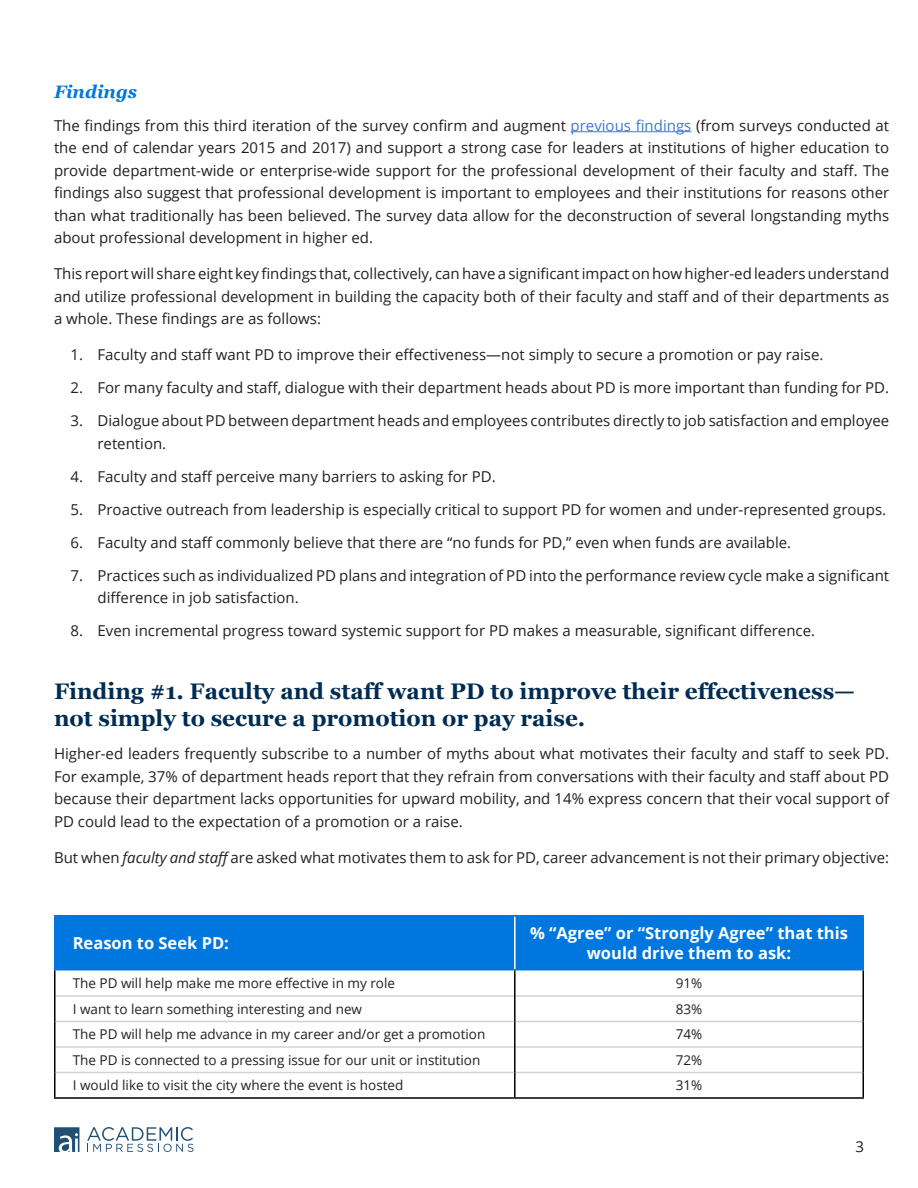
<style>
.page{position:relative;width:918px;height:1188px;background:#fff}
.page>*{position:absolute;margin:0;border:0;box-sizing:border-box;transform-origin:0 0}
.t1{font:700 22.5px/27px "Georgia";color:#002c53}
.t2{font:italic 700 18px "Georgia";color:#0077df}
.t3{font:700 16.5px/19.5px "Open Sans";color:#fff;text-align:center}
.t4{font:15px/22.5px "Open Sans";color:#231f20;text-align:justify}
.t5{font:13.5px "Open Sans";color:#231f20}
.s1{color:#4275d9}
.s2{font-style:italic}
</style>
<div class="page">
<svg style="left:87px;top:1127px;width:107px;height:25px"></svg>
<svg style="left:54px;top:1127px;width:25px;height:25px"></svg>
<hr style="left:571px;top:131px;width:120px;height:1px;background:#4275d9">
<div style="left:56px;top:916px;width:806px;height:53px;background:#0077df"></div>
<hr style="left:514px;top:916px;width:2px;height:53px;background:#fff">
<hr style="left:56px;top:995px;width:458px;height:2px;background:#d1d2d4">
<hr style="left:56px;top:1021px;width:458px;height:1px;background:#d1d2d4">
<hr style="left:56px;top:1046px;width:458px;height:2px;background:#d1d2d4">
<hr style="left:56px;top:1072px;width:458px;height:1px;background:#d1d2d4">
<hr style="left:54px;top:915px;width:461px;height:1px;background:#0077df">
<hr style="left:54px;top:916px;width:2px;height:53px;background:#0077df">
<hr style="left:515px;top:915px;width:349px;height:1px;background:#0077df">
<hr style="left:862px;top:916px;width:2px;height:53px;background:#0077df">
<hr style="left:54px;top:969px;width:461px;height:1px;background:#0077df">
<hr style="left:515px;top:969px;width:349px;height:1px;background:#0077df">
<hr style="left:516px;top:1072px;width:347px;height:1px;background:#d1d2d4">
<hr style="left:516px;top:995px;width:347px;height:2px;background:#d1d2d4">
<hr style="left:516px;top:1021px;width:347px;height:1px;background:#d1d2d4">
<hr style="left:516px;top:1046px;width:347px;height:2px;background:#d1d2d4">
<hr style="left:54px;top:970px;width:2px;height:26px;background:#000">
<hr style="left:54px;top:996px;width:2px;height:26px;background:#000">
<hr style="left:54px;top:1022px;width:2px;height:25px;background:#000">
<hr style="left:54px;top:1047px;width:2px;height:25px;background:#000">
<hr style="left:54px;top:1072px;width:2px;height:25px;background:#000">
<hr style="left:54px;top:1097px;width:461px;height:2px;background:#000">
<hr style="left:515px;top:1097px;width:349px;height:2px;background:#000">
<hr style="left:514px;top:970px;width:2px;height:26px;background:#000">
<hr style="left:862px;top:970px;width:2px;height:26px;background:#000">
<hr style="left:514px;top:996px;width:2px;height:26px;background:#000">
<hr style="left:862px;top:996px;width:2px;height:26px;background:#000">
<hr style="left:514px;top:1022px;width:2px;height:25px;background:#000">
<hr style="left:862px;top:1022px;width:2px;height:25px;background:#000">
<hr style="left:514px;top:1047px;width:2px;height:25px;background:#000">
<hr style="left:862px;top:1047px;width:2px;height:25px;background:#000">
<hr style="left:514px;top:1072px;width:2px;height:25px;background:#000">
<hr style="left:862px;top:1072px;width:2px;height:25px;background:#000">
<p class="t2" style="left:54px;top:78px;width:85px">Findings</p>
<p class="t4" style="left:54px;top:114px;width:837px">The findings from this third iteration of the survey confirm and augment <span class="s1">previous findings</span> (from surveys conducted at the end of calendar years 2015 and 2017) and support a strong case for leaders at institutions of higher education to provide department-wide or enterprise-wide support for the professional development of their faculty and staff. The findings also suggest that professional development is important to employees and their institutions for reasons other than what traditionally has been believed. The survey data allow for the deconstruction of several longstanding myths about professional development in higher ed.</p>
<p class="t4" style="left:54px;top:262px;width:837px">This report will share eight key findings that, collectively, can have a significant impact on how higher-ed leaders understand and utilize professional development in building the capacity both of their faculty and staff and of their departments as a whole. These findings are as follows:</p>
<p class="t4" style="left:70px;top:343px;width:754px">1. Faculty and staff want PD to improve their effectiveness—not simply to secure a promotion or pay raise.</p>
<p class="t4" style="left:70px;top:376px;width:820px">2. For many faculty and staff, dialogue with their department heads about PD is more important than funding for PD.</p>
<p class="t4" style="left:98px;top:409px;width:793px;text-indent:-27px">3. Dialogue about PD between department heads and employees contributes directly to job satisfaction and employee retention.</p>
<p class="t4" style="left:70px;top:465px;width:427px">4. Faculty and staff perceive many barriers to asking for PD.</p>
<p class="t4" style="left:70px;top:498px;width:817px">5. Proactive outreach from leadership is especially critical to support PD for women and under-represented groups.</p>
<p class="t4" style="left:70px;top:531px;width:722px">6. Faculty and staff commonly believe that there are “no funds for PD,” even when funds are available.</p>
<p class="t4" style="left:98px;top:564px;width:793px;text-indent:-27px">7. Practices such as individualized PD plans and integration of PD into the performance review cycle make a significant difference in job satisfaction.</p>
<p class="t4" style="left:70px;top:619px;width:746px">8. Even incremental progress toward systemic support for PD makes a measurable, significant difference.</p>
<p class="t1" style="left:54px;top:677px;width:803px">Finding #1. Faculty and staff want PD to improve their effectiveness— not simply to secure a promotion or pay raise.</p>
<p class="t4" style="left:54px;top:742px;width:837px">Higher-ed leaders frequently subscribe to a number of myths about what motivates their faculty and staff to seek PD.<br>For example, 37% of department heads report that they refrain from conversations with their faculty and staff about PD because their department lacks opportunities for upward mobility, and 14% express concern that their vocal support of PD could lead to the expectation of a promotion or a raise.</p>
<p class="t4" style="left:54px;top:846px;width:837px">But when <span class="s2">faculty and staff</span> are asked what motivates them to ask for PD, career advancement is not their primary objective:</p>
<p class="t3" style="left:73px;top:933px;width:158px">Reason to Seek PD:</p>
<p class="t3" style="left:530px;top:923px;width:319px">% “Agree” or “Strongly Agree” that this would drive them to ask:</p>
<p class="t5" style="left:73px;top:974px;width:324px">The PD will help make me more effective in my role</p>
<p class="t5" style="left:676px;top:974px;width:28px">91%</p>
<p class="t5" style="left:73px;top:1000px;width:291px">I want to learn something interesting and new</p>
<p class="t5" style="left:676px;top:1000px;width:28px">83%</p>
<p class="t5" style="left:73px;top:1025px;width:414px">The PD will help me advance in my career and/or get a promotion</p>
<p class="t5" style="left:676px;top:1025px;width:28px">74%</p>
<p class="t5" style="left:73px;top:1051px;width:409px">The PD is connected to a pressing issue for our unit or institution</p>
<p class="t5" style="left:676px;top:1051px;width:28px">72%</p>
<p class="t5" style="left:73px;top:1076px;width:332px">I would like to visit the city where the event is hosted</p>
<p class="t5" style="left:676px;top:1076px;width:28px">31%</p>
<p class="t4" style="left:855px;top:1135px;width:10px">3</p>
</div>
